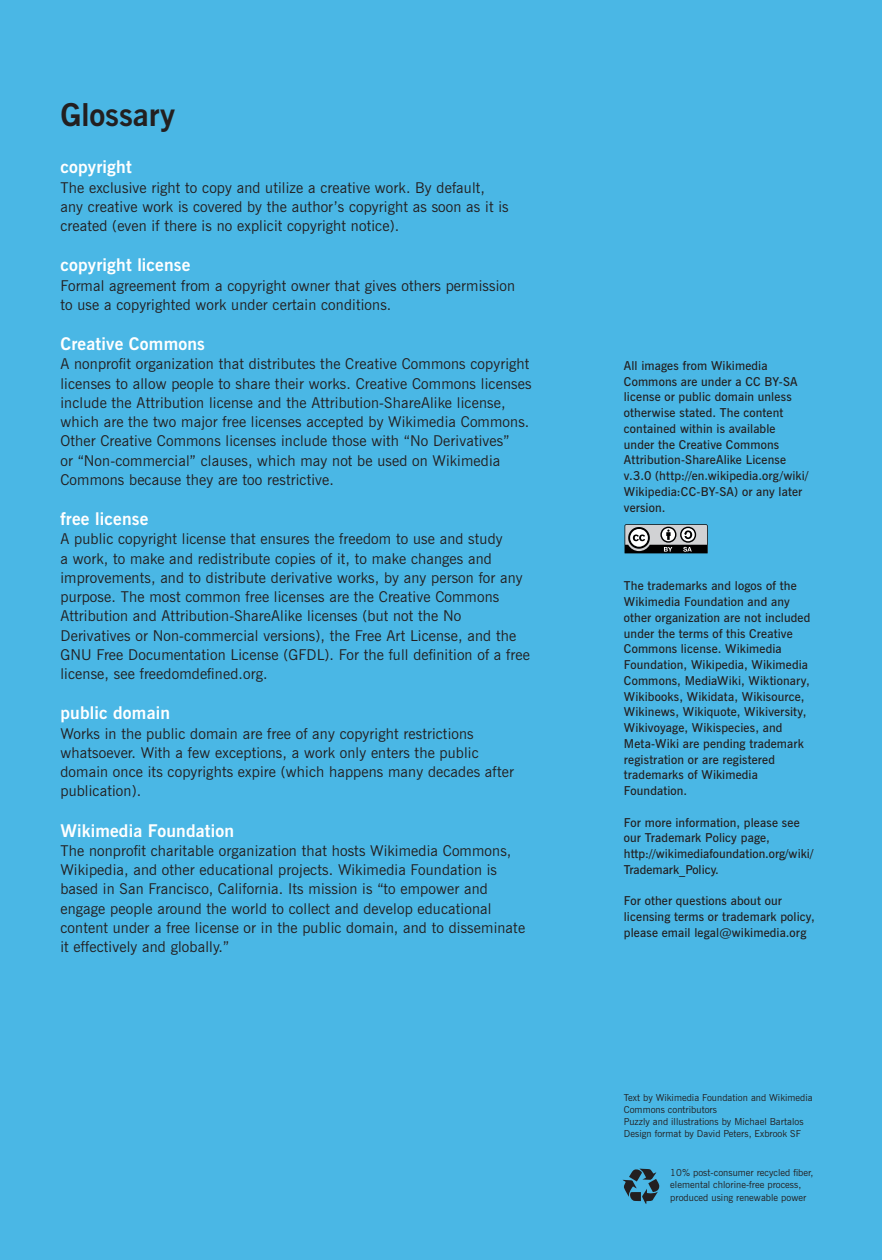
<style>
.page{position:relative;width:882px;height:1260px;background:#4ab7e5}
.page>*{position:absolute;margin:0;border:0;box-sizing:border-box;transform-origin:0 0}
.t1{font:700 31.5px "News Gothic BT";letter-spacing:-.005em;color:#231f20}
.t2{font:700 17.5px "News Gothic BT";letter-spacing:.01em;color:#fff}
.t3{font:14.88px/19.2px "News Gothic BT";letter-spacing:.01em;color:#231f20}
.t4{font:600 12.25px/15.8px "News Gothic BT";letter-spacing:.01em;color:#231f20}
.t5{font:9.62px/12.2px "News Gothic BT";letter-spacing:.005em;color:#231f20}
</style>
<div class="page">
<svg style="left:623px;top:1169px;width:36px;height:35px"></svg>
<svg style="left:625px;top:524px;width:83px;height:29px;background:#828385"></svg>
<h1 class="t1" style="left:60px;top:96px;width:116px">Glossary</h1>
<p class="t2" style="left:60px;top:156px;width:73px">copyright</p>
<p class="t3" style="left:60px;top:178px;width:450px">The exclusive right to copy and utilize a creative work. By default, any creative work is covered by the author’s copyright as soon as it is created (even if there is no explicit copyright notice).</p>
<p class="t2" style="left:60px;top:254px;width:132px">copyright license</p>
<p class="t3" style="left:60px;top:276px;width:456px">Formal agreement from a copyright owner that gives others permission to use a copyrighted work under certain conditions.</p>
<p class="t2" style="left:60px;top:333px;width:146px">Creative Commons</p>
<p class="t3" style="left:60px;top:354px;width:473px">A nonprofit organization that distributes the Creative Commons copyright licenses to allow people to share their works. Creative Commons licenses include the Attribution license and the Attribution-ShareAlike license, which are the two major free licenses accepted by Wikimedia Commons.<br>Other Creative Commons licenses include those with “No Derivatives”<br>or “Non-commercial” clauses, which may not be used on Wikimedia Commons because they are too restrictive.</p>
<p class="t2" style="left:60px;top:508px;width:89px">free license</p>
<p class="t3" style="left:60px;top:529px;width:471px">A public copyright license that ensures the freedom to use and study<br>a work, to make and redistribute copies of it, to make changes and improvements, and to distribute derivative works, by any person for any purpose. The most common free licenses are the Creative Commons Attribution and Attribution-ShareAlike licenses (but not the No Derivatives or Non-commercial versions), the Free Art License, and the GNU Free Documentation License (GFDL). For the full definition of a free license, see freedomdefined.org.</p>
<p class="t2" style="left:60px;top:702px;width:111px">public domain</p>
<p class="t3" style="left:60px;top:724px;width:455px">Works in the public domain are free of any copyright restrictions whatsoever. With a few exceptions, a work only enters the public domain once its copyrights expire (which happens many decades after publication).</p>
<p class="t2" style="left:60px;top:820px;width:175px">Wikimedia Foundation</p>
<p class="t3" style="left:60px;top:841px;width:466px">The nonprofit charitable organization that hosts Wikimedia Commons, Wikipedia, and other educational projects. Wikimedia Foundation is based in San Francisco, California. Its mission is “to empower and engage people around the world to collect and develop educational content under a free license or in the public domain, and to disseminate it effectively and globally.”</p>
<p class="t4" style="left:624px;top:358px;width:186px">All images from Wikimedia<br>Commons are under a CC BY-SA license or public domain unless otherwise stated. The content contained within is available under the Creative Commons<br>Attribution-ShareAlike License v.3.0 (http://en.wikipedia.org/wiki/<br>Wikipedia:CC-BY-SA) or any later version.</p>
<p class="t4" style="left:624px;top:578px;width:188px">The trademarks and logos of the<br>Wikimedia Foundation and any other organization are not included under the terms of this Creative<br>Commons license. Wikimedia<br>Foundation, Wikipedia, Wikimedia<br>Commons, MediaWiki, Wiktionary,<br>Wikibooks, Wikidata, Wikisource,<br>Wikinews, Wikiquote, Wikiversity,<br>Wikivoyage, Wikispecies, and<br>Meta-Wiki are pending trademark registration or are registered trademarks of Wikimedia<br>Foundation.</p>
<p class="t4" style="left:624px;top:814px;width:191px">For more information, please see our Trademark Policy page, http://wikimediafoundation.org/wiki/<br>Trademark_Policy.</p>
<p class="t4" style="left:624px;top:893px;width:192px">For other questions about our licensing terms or trademark policy, please email legal@wikimedia.org</p>
<p class="t5" style="left:624px;top:1091px;width:190px">Text by Wikimedia Foundation and Wikimedia Commons contributors<br>Puzzly and illustrations by Michael Bartalos Design format by David Peters, Exbrook SF</p>
<p class="t5" style="left:670px;top:1166px;width:144px">10% post-consumer recycled fiber, elemental chlorine-free process, produced using renewable power</p>
</div>
